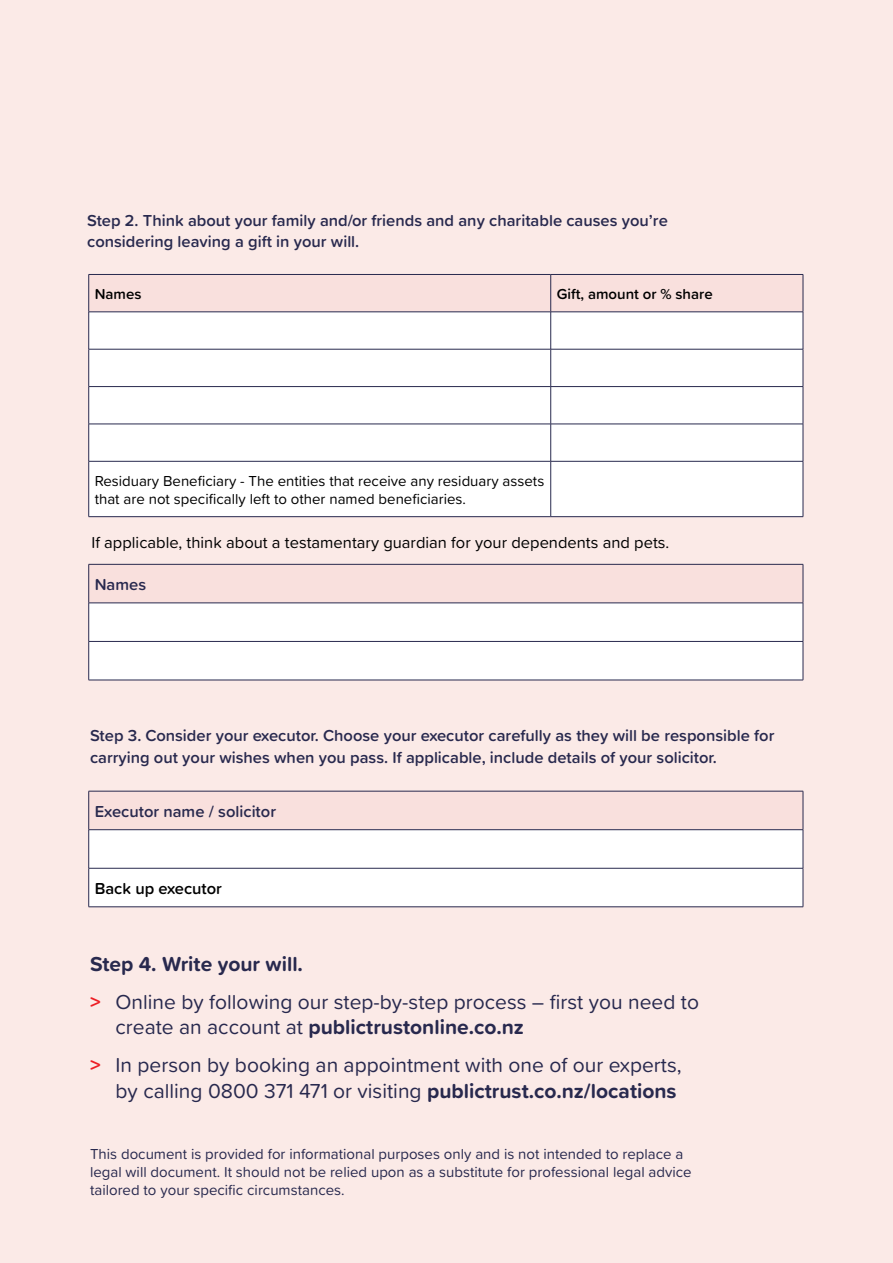
<style>
.page{position:relative;width:893px;height:1263px;background:#fbeae7}
.page>*{position:absolute;margin:0;border:0;box-sizing:border-box;transform-origin:0 0}
.t1{font:21px/38px "Proxima Soft";color:#28294e}
.t2{font:600 16.5px/21.6px "Proxima Soft";color:#28294e}
.t3{font:16.5px "Proxima Soft";color:#000}
.t4{font:600 16.5px "Proxima Soft";color:#000}
.t5{font:15px/18px "Proxima Soft";color:#28294e}
.t6{font:15px/18px "Proxima Soft";color:#000}
.t7{font:600 15px "Proxima Soft";color:#000}
.s1{font-weight:700}
.s2{font-weight:700;color:#ed1d24}
</style>
<div class="page">
<div style="left:89px;top:275px;width:714px;height:37px;background:#f9e0dd"></div>
<div style="left:89px;top:313px;width:714px;height:203px;background:#fff"></div>
<hr style="left:89px;top:274px;width:462px;height:1px;background:#28294e">
<hr style="left:88px;top:275px;width:1px;height:37px;background:#28294e">
<hr style="left:551px;top:274px;width:252px;height:1px;background:#28294e">
<hr style="left:550px;top:275px;width:1px;height:37px;background:#28294e">
<hr style="left:803px;top:275px;width:1px;height:37px;background:#28294e">
<hr style="left:89px;top:312px;width:462px;height:1px;background:#28294e">
<hr style="left:88px;top:312px;width:1px;height:37px;background:#28294e">
<hr style="left:551px;top:312px;width:252px;height:1px;background:#28294e">
<hr style="left:550px;top:312px;width:1px;height:37px;background:#28294e">
<hr style="left:803px;top:312px;width:1px;height:37px;background:#28294e">
<hr style="left:89px;top:349px;width:462px;height:1px;background:#28294e">
<hr style="left:88px;top:349px;width:1px;height:37px;background:#28294e">
<hr style="left:551px;top:349px;width:252px;height:1px;background:#28294e">
<hr style="left:550px;top:349px;width:1px;height:37px;background:#28294e">
<hr style="left:803px;top:349px;width:1px;height:37px;background:#28294e">
<hr style="left:89px;top:386px;width:462px;height:1px;background:#28294e">
<hr style="left:88px;top:387px;width:1px;height:37px;background:#28294e">
<hr style="left:551px;top:386px;width:252px;height:1px;background:#28294e">
<hr style="left:550px;top:387px;width:1px;height:37px;background:#28294e">
<hr style="left:803px;top:387px;width:1px;height:37px;background:#28294e">
<hr style="left:89px;top:424px;width:462px;height:1px;background:#28294e">
<hr style="left:88px;top:424px;width:1px;height:37px;background:#28294e">
<hr style="left:551px;top:424px;width:252px;height:1px;background:#28294e">
<hr style="left:550px;top:424px;width:1px;height:37px;background:#28294e">
<hr style="left:803px;top:424px;width:1px;height:37px;background:#28294e">
<hr style="left:89px;top:461px;width:462px;height:1px;background:#28294e">
<hr style="left:88px;top:461px;width:1px;height:55px;background:#28294e">
<hr style="left:551px;top:461px;width:252px;height:1px;background:#28294e">
<hr style="left:550px;top:461px;width:1px;height:55px;background:#28294e">
<hr style="left:803px;top:461px;width:1px;height:55px;background:#28294e">
<hr style="left:89px;top:516px;width:462px;height:1px;background:#28294e">
<hr style="left:551px;top:516px;width:252px;height:1px;background:#28294e">
<div style="left:89px;top:564px;width:714px;height:39px;background:#f9e0dd"></div>
<div style="left:89px;top:604px;width:714px;height:76px;background:#fff"></div>
<hr style="left:89px;top:564px;width:714px;height:1px;background:#28294e">
<hr style="left:88px;top:564px;width:1px;height:39px;background:#28294e">
<hr style="left:803px;top:564px;width:1px;height:39px;background:#28294e">
<hr style="left:89px;top:603px;width:714px;height:1px;background:#28294e">
<hr style="left:88px;top:603px;width:1px;height:38px;background:#28294e">
<hr style="left:803px;top:603px;width:1px;height:38px;background:#28294e">
<hr style="left:89px;top:641px;width:714px;height:1px;background:#28294e">
<hr style="left:88px;top:642px;width:1px;height:38px;background:#28294e">
<hr style="left:803px;top:642px;width:1px;height:38px;background:#28294e">
<hr style="left:89px;top:680px;width:714px;height:1px;background:#28294e">
<div style="left:89px;top:791px;width:714px;height:39px;background:#f9e0dd"></div>
<div style="left:89px;top:830px;width:714px;height:76px;background:#fff"></div>
<hr style="left:89px;top:791px;width:714px;height:1px;background:#28294e">
<hr style="left:88px;top:791px;width:1px;height:38px;background:#28294e">
<hr style="left:803px;top:791px;width:1px;height:38px;background:#28294e">
<hr style="left:89px;top:829px;width:714px;height:1px;background:#28294e">
<hr style="left:88px;top:830px;width:1px;height:38px;background:#28294e">
<hr style="left:803px;top:830px;width:1px;height:38px;background:#28294e">
<hr style="left:89px;top:868px;width:714px;height:1px;background:#28294e">
<hr style="left:88px;top:868px;width:1px;height:39px;background:#28294e">
<hr style="left:803px;top:868px;width:1px;height:39px;background:#28294e">
<hr style="left:89px;top:906px;width:714px;height:1px;background:#28294e">
<p class="t2" style="left:87px;top:209px;width:582px">Step 2. Think about your family and/or friends and any charitable causes you’re considering leaving a gift in your will.</p>
<p class="t7" style="left:95px;top:283px;width:48px">Names</p>
<p class="t7" style="left:557px;top:283px;width:157px">Gift, amount or % share</p>
<p class="t6" style="left:95px;top:471px;width:451px">Residuary Beneficiary - The entities that receive any residuary assets that are not specifically left to other named beneficiaries.</p>
<p class="t3" style="left:91px;top:530px;width:579px">If applicable, think about a testamentary guardian for your dependents and pets.</p>
<p class="t2" style="left:95px;top:573px;width:53px">Names</p>
<p class="t2" style="left:90px;top:724px;width:686px">Step 3. Consider your executor. Choose your executor carefully as they will be responsible for carrying out your wishes when you pass. If applicable, include details of your solicitor.</p>
<p class="t2" style="left:95px;top:800px;width:183px">Executor name / solicitor</p>
<p class="t4" style="left:95px;top:876px;width:129px">Back up executor</p>
<p class="t1" style="left:90px;top:944px;width:610px"><span class="s1">Step 4. Write your will.<br></span><span class="s2">&gt;</span> Online by following our step-by-step process – first you need to</p>
<p class="t1" style="left:90px;top:1007px;width:593px;text-indent:26px">create an account at <span class="s1">publictrustonline.co.nz<br></span><span class="s2">&gt;</span> In person by booking an appointment with one of our experts,</p>
<p class="t1" style="left:116px;top:1070px;width:563px">by calling 0800 371 471 or visiting <span class="s1">publictrust.co.nz/locations</span></p>
<p class="t5" style="left:90px;top:1144px;width:603px">This document is provided for informational purposes only and is not intended to replace a legal will document. It should not be relied upon as a substitute for professional legal advice tailored to your specific circumstances.</p>
</div>
